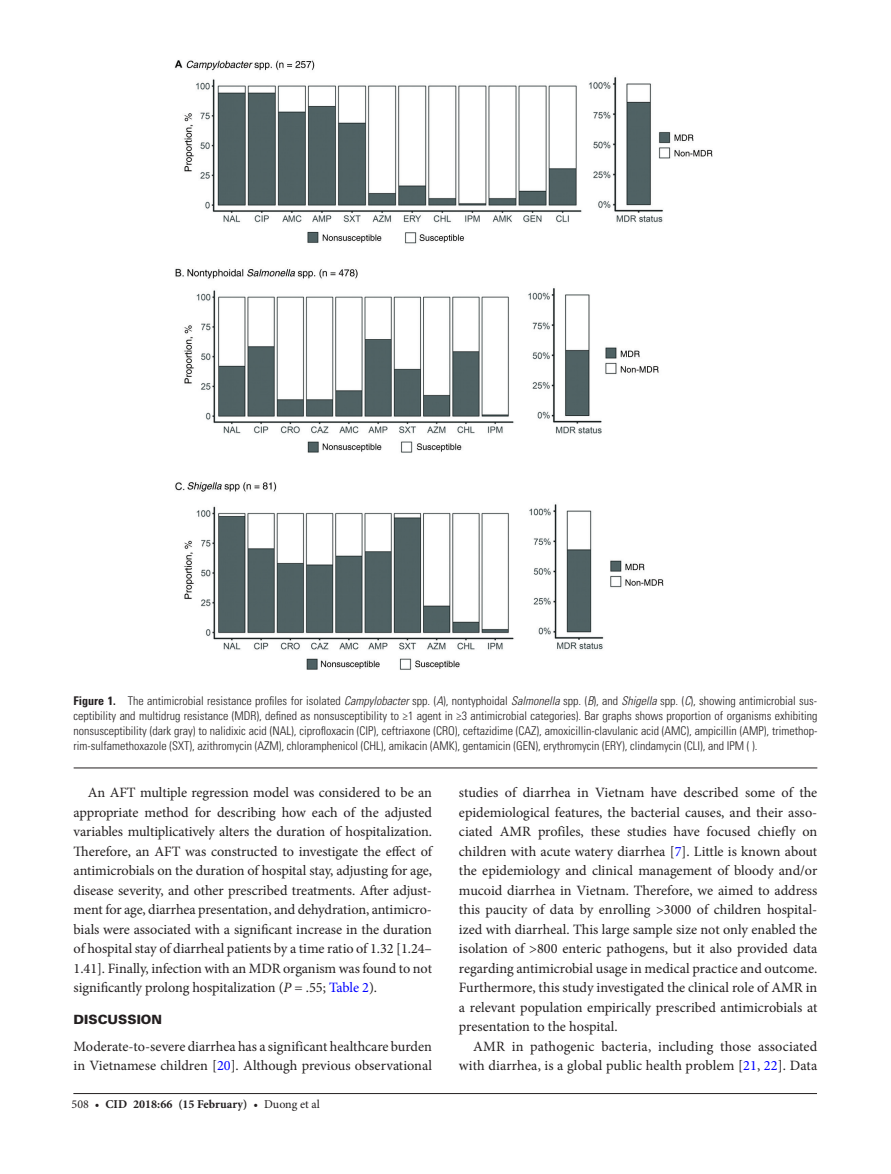
<style>
.page{position:relative;width:891px;height:1174px;background:#fff}
.page>*{position:absolute;margin:0;border:0;box-sizing:border-box;transform-origin:0 0}
.t1{font:14.25px/19.5px "Minion Pro";color:#231f20;text-align:justify}
.t2{font:900 12.75px "Univers LT Std";color:#231f20}
.t3{font:300 condensed 12px/15px "Univers LT Std";color:#231f20;text-align:justify}
.t4{font:700 12px "Minion Pro";color:#231f20}
.s1{font-weight:700}
.s2{font-style:italic}
.s3{color:#00f}
.s4{font-weight:400}
</style>
<div class="page">
<hr style="left:73px;top:1093px;width:744px;height:1px;background:#231f20">
<hr style="left:74px;top:768px;width:743px;height:1px;background:#231f20">
<img style="left:175px;top:60px;width:538px;height:610px">
<p class="t3" style="left:74px;top:693px;width:745px"><span class="s1">Figure 1.</span> The antimicrobial resistance profiles for isolated <span class="s2">Campylobacter</span> spp. (<span class="s2">A</span>), nontyphoidal <span class="s2">Salmonella</span> spp. (<span class="s2">B</span>), and <span class="s2">Shigella</span> spp. (<span class="s2">C</span>), showing antimicrobial sus&shy;ceptibility and multidrug resistance (MDR), defined as nonsusceptibility to ≥1 agent in ≥3 antimicrobial categories). Bar graphs shows proportion of organisms exhibiting nonsusceptibility (dark gray) to nalidixic acid (NAL), ciprofloxacin (CIP), ceftriaxone (CRO), ceftazidime (CAZ), amoxicillin-clavulanic acid (AMC), ampicillin (AMP), trimethop&shy;rim-sulfamethoxazole (SXT), azithromycin (AZM), chloramphenicol (CHL), amikacin (AMK), gentamicin (GEN), erythromycin (ERY), clindamycin (CLI), and IPM ( ).</p>
<p class="t1" style="left:74px;top:783px;width:360px;text-indent:14px">An AFT multiple regression model was considered to be an appropriate method for describing how each of the adjusted variables multiplicatively alters the duration of hospitalization.<br>Therefore, an AFT was constructed to investigate the effect of antimicrobials on the duration of hospital stay, adjusting for age, disease severity, and other prescribed treatments. After adjust&shy;ment for age, diarrhea presentation, and dehydration, antimicro&shy;bials were associated with a significant increase in the duration of hospital stay of diarrheal patients by a time ratio of 1.32 [1.24– 1.41]. Finally, infection with an MDR organism was found to not significantly prolong hospitalization (<span class="s2">P</span> = .55; <span class="s3">Table 2</span>).</p>
<p class="t2" style="left:74px;top:1011px;width:90px">DISCUSSION</p>
<p class="t1" style="left:74px;top:1037px;width:360px">Moderate-to-severe diarrhea has a significant healthcare burden in Vietnamese children [<span class="s3">20</span>]. Although previous observational</p>
<p class="t4" style="left:72px;top:1095px;width:250px"><span class="s4">508 •</span> CID 2018:66 (15 February) <span class="s4">• Duong et al</span></p>
<p class="t1" style="left:459px;top:783px;width:360px">studies of diarrhea in Vietnam have described some of the epidemiological features, the bacterial causes, and their asso&shy;ciated AMR profiles, these studies have focused chiefly on children with acute watery diarrhea [<span class="s3">7</span>]. Little is known about the epidemiology and clinical management of bloody and/or mucoid diarrhea in Vietnam. Therefore, we aimed to address this paucity of data by enrolling &gt;3000 of children hospital&shy;ized with diarrheal. This large sample size not only enabled the isolation of &gt;800 enteric pathogens, but it also provided data regarding antimicrobial usage in medical practice and outcome.<br>Furthermore, this study investigated the clinical role of AMR in a relevant population empirically prescribed antimicrobials at presentation to the hospital.</p>
<p class="t1" style="left:459px;top:1037px;width:360px;text-align:right">AMR in pathogenic bacteria, including those associated with diarrhea, is a global public health problem [<span class="s3">21</span>, <span class="s3">22</span>]. Data</p>
</div>
